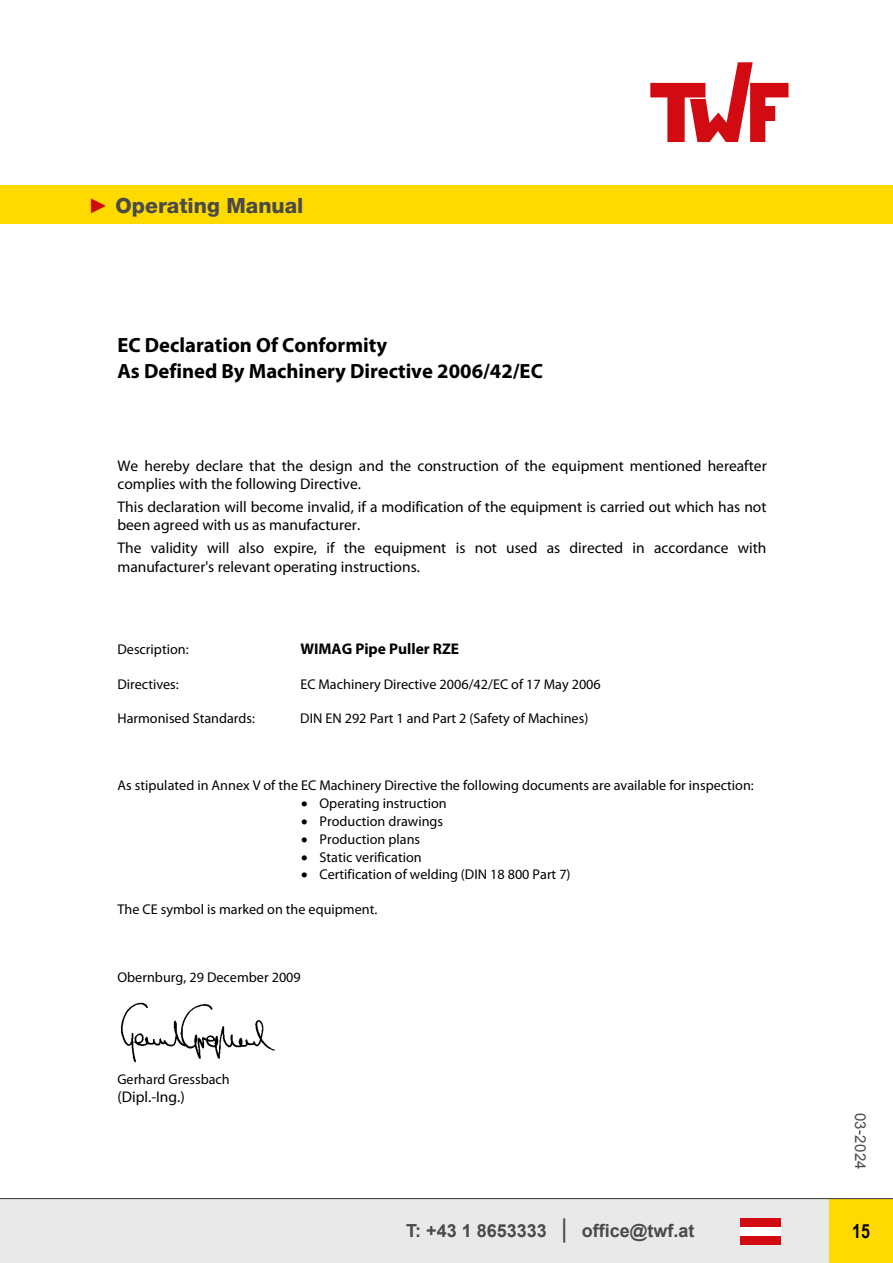
<style>
.page{position:relative;width:893px;height:1263px;background:#fff}
.page>*{position:absolute;margin:0;border:0;box-sizing:border-box;transform-origin:0 0}
.t1{font:800 21px "Helvetica Neue";color:#4a4a49}
.t2{font:700 20.7px/25.7px "Myriad Pro";color:#000}
.t3{font:700 19.5px "Arial Narrow";color:#000}
.t4{font:700 18px "Arial";color:#4a4a49}
.t5{font:15.45px/18.6px "Myriad Pro";color:#000}
.t6{font:700 15.45px "Myriad Pro";color:#000}
.t7{font:15px "Arial";letter-spacing:.02em;color:#4a4a49}
.t8{font:14.1px "Myriad Pro";color:#000}
.s1{font-family:"Arial";font-weight:900;color:#d20a11}
.s2{font-size:18.3px}
.s3{font-size:25.95px}
</style>
<div class="page">
<svg style="left:650px;top:62px;width:138px;height:80px"></svg>
<div style="left:0;top:185px;width:893px;height:39px;background:#ffda00"></div>
<div style="left:0;top:1199px;width:893px;height:64px;background:#e9e9e9"></div>
<div style="left:740px;top:1218px;width:41px;height:9px;background:#d20a11"></div>
<div style="left:740px;top:1227px;width:41px;height:8px;background:#fff"></div>
<div style="left:740px;top:1235px;width:41px;height:9px;background:#d20a11"></div>
<div style="left:829px;top:1198px;width:64px;height:65px;background:#ffda00"></div>
<hr style="left:0;top:1198px;width:893px;height:1px;background:#4a4a49">
<img style="left:121px;top:1003px;width:154px;height:60px">
<h1 class="t1" style="left:88px;top:193px;width:217px"><span class="s1">►</span> Operating Manual</h1>
<h2 class="t2" style="left:117px;top:332px;width:427px">EC Declaration Of Conformity<br>As Defined By Machinery Directive 2006/42/EC</h2>
<p class="t5" style="left:117px;top:456px;width:651px">We hereby declare that the design and the construction of the equipment mentioned hereafter complies with the following Directive.</p>
<p class="t5" style="left:117px;top:497px;width:651px">This declaration will become invalid, if a modification of the equipment is carried out which has not been agreed with us as manufacturer.</p>
<p class="t5" style="left:117px;top:538px;width:650px">The validity will also expire, if the equipment is not used as directed in accordance with manufacturer's relevant operating instructions.</p>
<p class="t8" style="left:117px;top:641px;width:73px">Description:</p>
<p class="t6" style="left:300px;top:639px;width:160px">WIMAG Pipe Puller RZE</p>
<p class="t8" style="left:117px;top:675px;width:63px">Directives:</p>
<p class="t8" style="left:300px;top:675px;width:302px">EC Machinery Directive 2006/42/EC of 17 May 2006</p>
<p class="t8" style="left:117px;top:709px;width:139px">Harmonised Standards:</p>
<p class="t8" style="left:300px;top:709px;width:290px">DIN EN 292 Part 1 and Part 2 (Safety of Machines)</p>
<p class="t8" style="left:117px;top:777px;width:638px">As stipulated in Annex V of the EC Machinery Directive the following documents are available for inspection:</p>
<p class="t8" style="left:301px;top:795px;width:147px">• Operating instruction</p>
<p class="t8" style="left:301px;top:812px;width:143px">• Production drawings</p>
<p class="t8" style="left:301px;top:830px;width:120px">• Production plans</p>
<p class="t8" style="left:301px;top:848px;width:122px">• Static verification</p>
<p class="t8" style="left:301px;top:866px;width:271px">• Certification of welding (DIN 18 800 Part 7)</p>
<p class="t8" style="left:117px;top:900px;width:261px">The CE symbol is marked on the equipment.</p>
<p class="t8" style="left:117px;top:968px;width:185px">Obernburg, 29 December 2009</p>
<p class="t8" style="left:117px;top:1071px;width:114px">Gerhard Gressbach</p>
<p class="t5" style="left:117px;top:1088px;width:69px">(Dipl.-Ing.)</p>
<p class="t7" style="left:870px;top:1113px;width:58px;rotate:90deg">03<span class="s2">-</span>2024</p>
<p class="t4" style="left:406px;top:1218px;width:290px">T: +43 1 8653333 <span class="s3">|</span> office@twf.at</p>
<h3 class="t3" style="left:852px;top:1216px;width:19px">15</h3>
</div>
